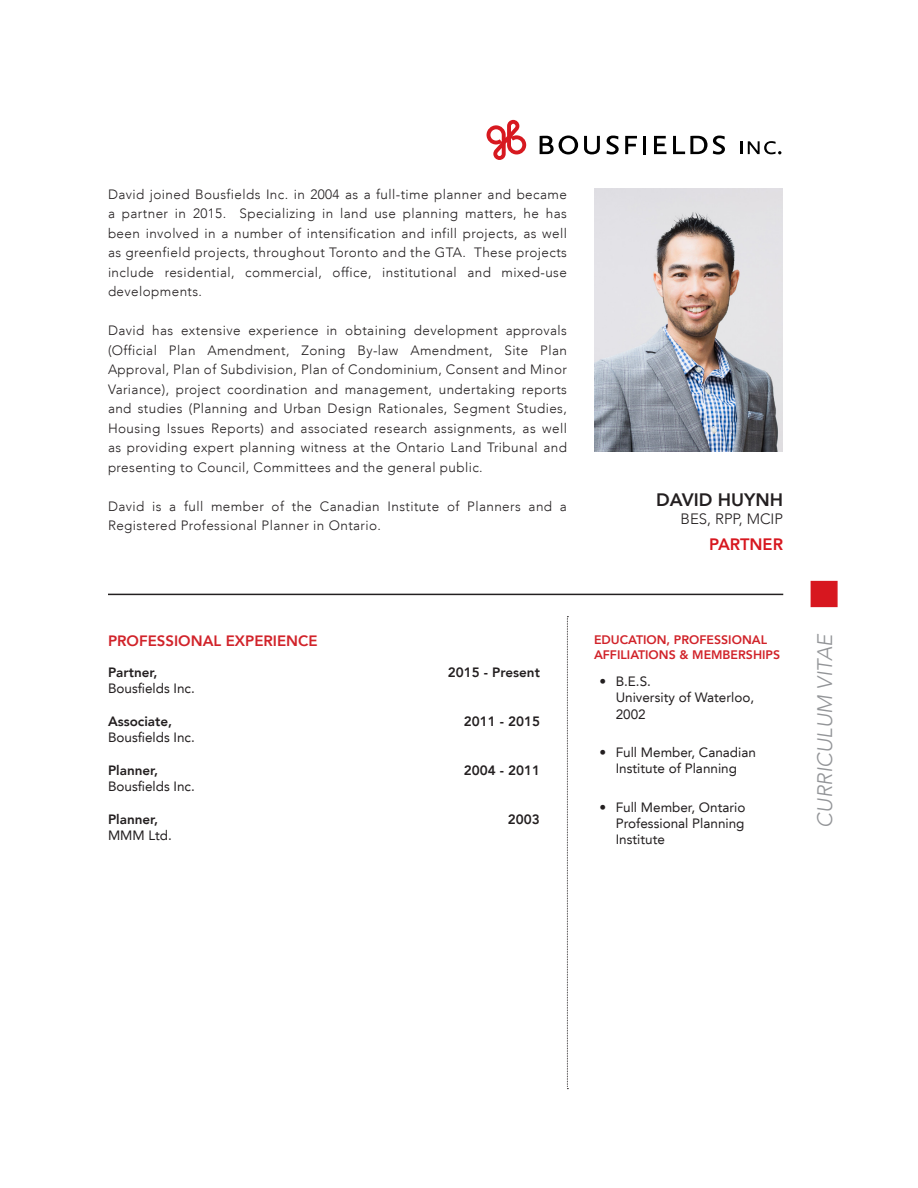
<style>
.page{position:relative;width:918px;height:1188px;background:#fff}
.page>*{position:absolute;margin:0;border:0;box-sizing:border-box;transform-origin:0 0}
.t1{font:italic 300 21px "Avenir LT";color:#939598}
._1_Name_1{font:800 18px "Avenir LT";color:#231f20}
._1_Name_red{font:800 16.5px "Avenir LT";color:#d7171f}
._2_Red_Heading{font:800 15px "Avenir LT";color:#d1232a}
._1_Name_sub{font:300 15px "Avenir LT";color:#231f20}
._1_Block_paragraph{font:300 13.5px/19.5px "Avenir LT";letter-spacing:.03em;color:#231f20;text-align:justify}
._1_Experience_2{font:13.5px/16.2px "Avenir LT";color:#231f20}
._1_Experience_1{font:800 13.5px "Avenir LT";color:#231f20}
._2_Red_Heading_small{font:800 12.3px/14.9px "Avenir LT";color:#d1232a}
</style>
<div class="page">
<div style="left:811px;top:581px;width:27px;height:26px;background:#d7171f"></div>
<svg style="left:540px;top:136px;width:38px;height:18px"></svg>
<svg style="left:584px;top:136px;width:16px;height:18px"></svg>
<svg style="left:606px;top:136px;width:13px;height:18px"></svg>
<svg style="left:625px;top:136px;width:12px;height:18px"></svg>
<hr style="left:643px;top:136px;width:3px;height:18px;background:#000">
<svg style="left:654px;top:136px;width:12px;height:18px"></svg>
<svg style="left:673px;top:136px;width:52px;height:18px"></svg>
<svg style="left:740px;top:141px;width:2px;height:13px"></svg>
<svg style="left:748px;top:141px;width:33px;height:13px"></svg>
<svg style="left:487px;top:120px;width:39px;height:40px"></svg>
<img style="left:594px;top:189px;width:189px;height:262px">
<hr style="left:108px;top:594px;width:675px;height:1px;background:#231f20">
<svg style="left:567px;top:616px;width:1px;height:473px"></svg>
<p class="_1_Block_paragraph" style="left:108px;top:184px;width:461px">David joined Bousfields Inc. in 2004 as a full-time planner and became a partner in 2015. Specializing in land use planning matters, he has been involved in a number of intensification and infill projects, as well as greenfield projects, throughout Toronto and the GTA. These projects include residential, commercial, office, institutional and mixed-use developments.</p>
<p class="_1_Block_paragraph" style="left:108px;top:321px;width:461px">David has extensive experience in obtaining development approvals (Official Plan Amendment, Zoning By-law Amendment, Site Plan Approval, Plan of Subdivision, Plan of Condominium, Consent and Minor Variance), project coordination and management, undertaking reports and studies (Planning and Urban Design Rationales, Segment Studies, Housing Issues Reports) and associated research assignments, as well as providing expert planning witness at the Ontario Land Tribunal and presenting to Council, Committees and the general public.</p>
<p class="_1_Block_paragraph" style="left:108px;top:496px;width:461px">David is a full member of the Canadian Institute of Planners and a<br>Registered Professional Planner in Ontario.</p>
<p class="_1_Name_1" style="left:656px;top:489px;width:128px">DAVID HUYNH</p>
<p class="_1_Name_sub" style="left:681px;top:510px;width:104px">BES, RPP, MCIP</p>
<p class="_1_Name_red" style="left:709px;top:534px;width:75px">PARTNER</p>
<p class="_2_Red_Heading" style="left:108px;top:632px;width:211px">PROFESSIONAL EXPERIENCE</p>
<p class="_1_Experience_1" style="left:108px;top:664px;width:51px">Partner,</p>
<p class="_1_Experience_1" style="left:448px;top:664px;width:93px">2015 - Present</p>
<p class="_1_Experience_2" style="left:108px;top:681px;width:88px">Bousfields Inc.</p>
<p class="_1_Experience_1" style="left:108px;top:713px;width:66px">Associate,</p>
<p class="_1_Experience_1" style="left:464px;top:713px;width:78px">2011 - 2015</p>
<p class="_1_Experience_2" style="left:108px;top:729px;width:88px">Bousfields Inc.</p>
<p class="_1_Experience_1" style="left:108px;top:762px;width:52px">Planner,</p>
<p class="_1_Experience_1" style="left:464px;top:762px;width:78px">2004 - 2011</p>
<p class="_1_Experience_2" style="left:108px;top:778px;width:88px">Bousfields Inc.</p>
<p class="_1_Experience_1" style="left:108px;top:811px;width:52px">Planner,</p>
<p class="_1_Experience_1" style="left:508px;top:811px;width:33px">2003</p>
<p class="_1_Experience_2" style="left:108px;top:827px;width:65px">MMM Ltd.</p>
<p class="_2_Red_Heading_small" style="left:594px;top:632px;width:188px">EDUCATION, PROFESSIONAL<br>AFFILIATIONS &amp; MEMBERSHIPS</p>
<p class="_1_Experience_2" style="left:616px;top:674px;width:140px;text-indent:-16px">• B.E.S.<br>University of Waterloo,<br>2002</p>
<p class="_1_Experience_2" style="left:599px;top:744px;width:158px;text-align:center">• Full Member, Canadian<br>Institute of Planning</p>
<p class="_1_Experience_2" style="left:616px;top:799px;width:131px;text-align:justify;text-indent:-16px">• Full Member, Ontario Professional Planning Institute</p>
<h1 class="t1" style="left:812px;top:828px;width:195px;rotate:-90deg">CURRICULUM VITAE</h1>
</div>
